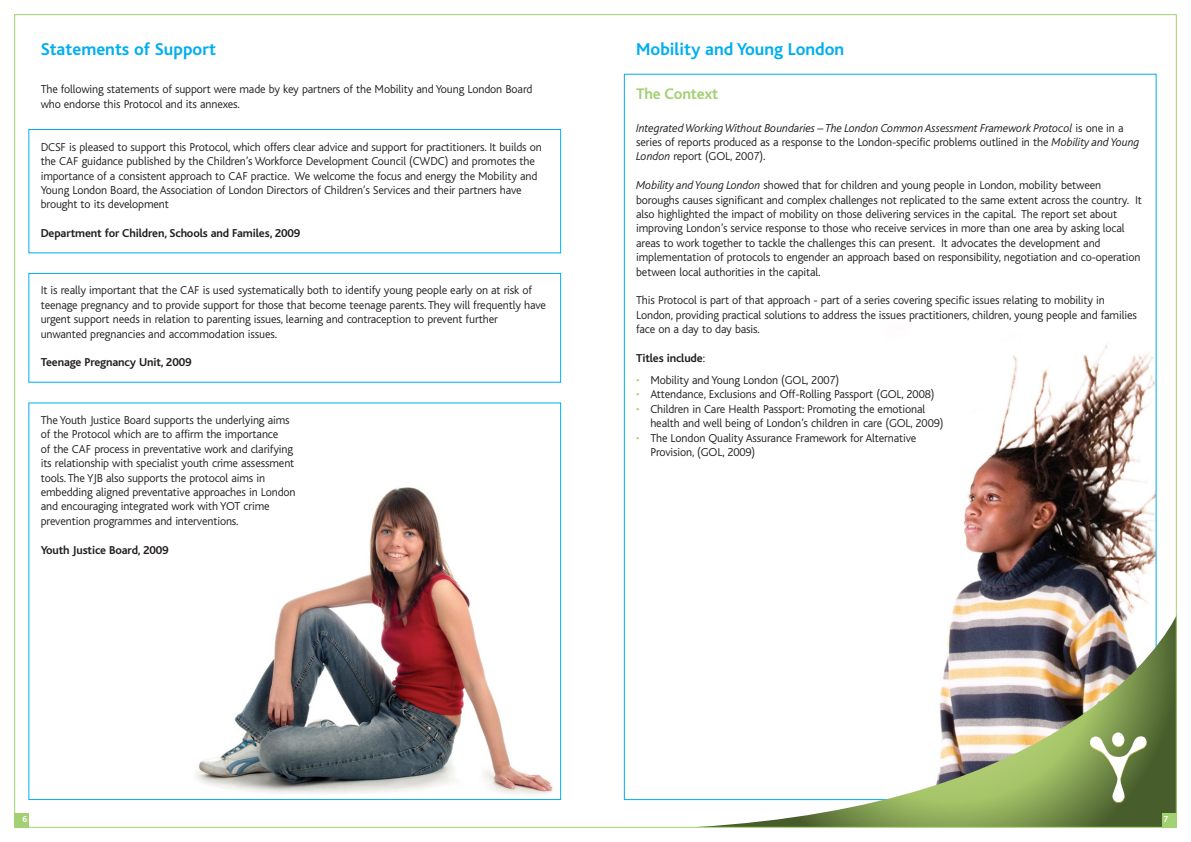
<style>
.page{position:relative;width:1191px;height:842px;background:#fff}
.page>*{position:absolute;margin:0;border:0;box-sizing:border-box;transform-origin:0 0}
.t1{font:700 18px "Bliss";color:#00aeef}
.t2{font:700 16px "Bliss";letter-spacing:-.01em;color:#a2d072}
.t3{font:300 12px/14.4px "Bliss";letter-spacing:-.01em;color:#231f20}
.t4{font:700 12px "Bliss";letter-spacing:-.01em;color:#231f20}
.t5{font:700 9px "Bliss";color:#fff}
.s1{font-style:italic}
.s2{font-weight:300}
.s3{color:#a2d072}
</style>
<div class="page">
<img style="left:195px;top:487px;width:358px;height:308px">
<img style="left:952px;top:345px;width:202px;height:269px">
<svg style="left:695px;top:614px;width:479px;height:212px"></svg>
<svg style="left:1090px;top:732px;width:56px;height:71px"></svg>
<div style="left:14px;top:814px;width:14px;height:14px;background:#a2d072"></div>
<div style="left:1162px;top:814px;width:14px;height:14px;background:#a2d072"></div>
<svg style="left:28px;top:129px;width:533px;height:254px"></svg>
<h1 class="t1" style="left:41px;top:42px;width:177px">Statements of Support</h1>
<p class="t3" style="left:41px;top:83px;width:493px">The following statements of support were made by key partners of the Mobility and Young London Board who endorse this Protocol and its annexes.</p>
<p class="t3" style="left:41px;top:141px;width:502px">DCSF is pleased to support this Protocol, which offers clear advice and support for practitioners. It builds on the CAF guidance published by the Children’s Workforce Development Council (CWDC) and promotes the importance of a consistent approach to CAF practice. We welcome the focus and energy the Mobility and Young London Board, the Association of London Directors of Children’s Services and their partners have brought to its development</p>
<p class="t4" style="left:41px;top:229px;width:261px">Department for Children, Schools and Familes, 2009</p>
<p class="t3" style="left:41px;top:284px;width:507px">It is really important that the CAF is used systematically both to identify young people early on at risk of teenage pregnancy and to provide support for those that become teenage parents. They will frequently have urgent support needs in relation to parenting issues, learning and contraception to prevent further unwanted pregnancies and accommodation issues.</p>
<p class="t4" style="left:41px;top:358px;width:152px">Teenage Pregnancy Unit, 2009</p>
<p class="t3" style="left:41px;top:414px;width:256px">The Youth Justice Board supports the underlying aims of the Protocol which are to affirm the importance<br>of the CAF process in preventative work and clarifying its relationship with specialist youth crime assessment tools. The YJB also supports the protocol aims in embedding aligned preventative approaches in London and encouraging integrated work with YOT crime prevention programmes and interventions.</p>
<p class="t4" style="left:41px;top:545px;width:129px">Youth Justice Board, 2009</p>
<h1 class="t1" style="left:636px;top:42px;width:210px">Mobility and Young London</h1>
<h2 class="t2" style="left:636px;top:88px;width:83px">The Context</h2>
<p class="t3" style="left:636px;top:121px;width:505px"><span class="s1">Integrated Working Without Boundaries – The London Common Assessment Framework Protocol</span> is one in a series of reports produced as a response to the London-specific problems outlined in the <span class="s1">Mobility and Young<br>London</span> report (GOL, 2007).</p>
<p class="t3" style="left:636px;top:179px;width:507px"><span class="s1">Mobility and Young London</span> showed that for children and young people in London, mobility between boroughs causes significant and complex challenges not replicated to the same extent across the country. It also highlighted the impact of mobility on those delivering services in the capital. The report set about improving London’s service response to those who receive services in more than one area by asking local areas to work together to tackle the challenges this can present. It advocates the development and implementation of protocols to engender an approach based on responsibility, negotiation and co-operation between local authorities in the capital.</p>
<p class="t3" style="left:636px;top:294px;width:502px">This Protocol is part of that approach - part of a series covering specific issues relating to mobility in<br>London, providing practical solutions to address the issues practitioners, children, young people and families face on a day to day basis.</p>
<p class="t4" style="left:636px;top:353px;width:70px">Titles include<span class="s2">:</span></p>
<p class="t3" style="left:636px;top:374px;width:205px"><span class="s3">•</span> Mobility and Young London (GOL, 2007)</p>
<p class="t3" style="left:636px;top:388px;width:300px"><span class="s3">•</span> Attendance, Exclusions and Off-Rolling Passport (GOL, 2008)</p>
<p class="t3" style="left:650px;top:403px;width:295px;text-indent:-14px"><span class="s3">•</span> Children in Care Health Passport: Promoting the emotional health and well being of London’s children in care (GOL, 2009)</p>
<p class="t3" style="left:650px;top:431px;width:268px;text-indent:-14px"><span class="s3">•</span> The London Quality Assurance Framework for Alternative<br>Provision, (GOL, 2009)</p>
<p class="t5" style="left:22px;top:815px;width:6px">6</p>
<p class="t5" style="left:1163px;top:815px;width:6px">7</p>
</div>
